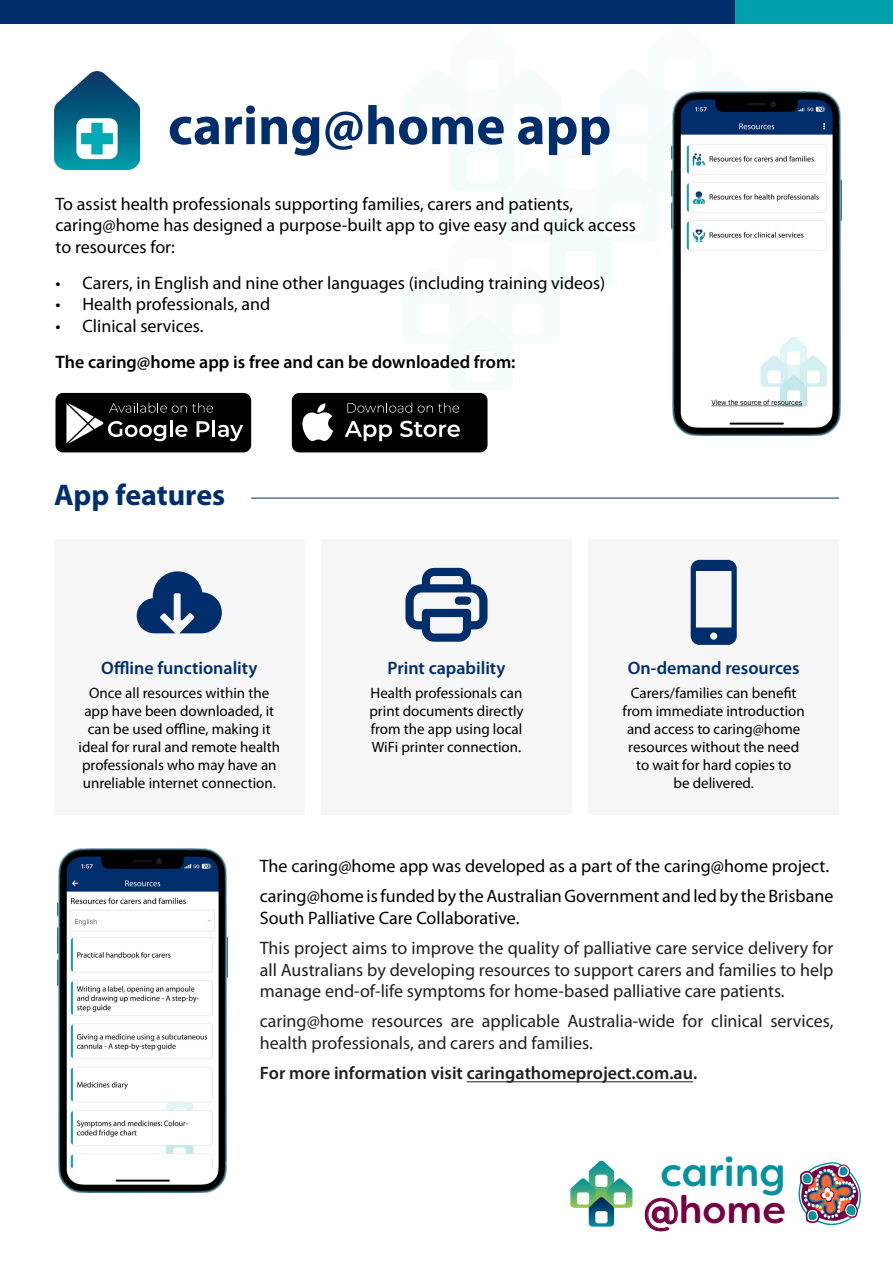
<style>
.page{position:relative;width:893px;height:1263px;background:#fff}
.page>*{position:absolute;margin:0;border:0;box-sizing:border-box;transform-origin:0 0}
.t1{font:700 55.05px "Myriad Pro";color:#002e6d}
.t2{font:500 40.5px "Filson Soft";color:#0392a0}
.t3{font:500 38.85px "Filson Soft";color:#750045}
.t4{font:500 34.05px "Filson Soft";color:#750045}
.t5{font:700 30px "Myriad Pro";color:#002e6d}
.t6{font:18px/21.6px "Myriad Pro";color:#000}
.t7{font:18px/21.6px "Myriad Pro";color:#221e1f;text-align:justify}
.t8{font:600 18px/35.8px "Myriad Pro";color:#000}
.t9{font:600 18px "Myriad Pro";color:#002e6d}
.t10{font:600 18px "Myriad Pro";color:#221e1f}
.t11{font:15px "Myriad Pro";color:#000}
.s1{font-weight:400}
</style>
<div class="page">
<div style="left:54px;top:539px;width:251px;height:276px;background:#f7f7f7"></div>
<div style="left:588px;top:539px;width:251px;height:276px;background:#f7f7f7"></div>
<hr style="left:251px;top:498px;width:588px;height:1px;background:#002e6d">
<div style="left:321px;top:539px;width:251px;height:276px;background:#f7f7f7"></div>
<svg style="left:570px;top:1161px;width:62px;height:65px"></svg>
<div style="left:595px;top:1211px;width:12px;height:12px;background:#fff;border-radius:2px"></div>
<svg style="left:798px;top:1162px;width:63px;height:63px"></svg>
<hr style="left:467px;top:1081px;width:226px;height:1px;background:#221e1f">
<svg style="left:449px;top:91px;width:309px;height:299px"></svg>
<div style="left:0;top:0;width:893px;height:24px;background:#002e6d"></div>
<div style="left:292px;top:393px;width:195px;height:59px;background:#000;border-radius:8px"></div>
<svg style="left:302px;top:403px;width:31px;height:38px"></svg>
<svg style="left:347px;top:403px;width:65px;height:10px"></svg>
<svg style="left:418px;top:403px;width:41px;height:10px"></svg>
<svg style="left:345px;top:421px;width:47px;height:20px"></svg>
<svg style="left:400px;top:421px;width:60px;height:16px"></svg>
<div style="left:55px;top:393px;width:196px;height:59px;background:#000;border-radius:8px"></div>
<svg style="left:66px;top:403px;width:177px;height:41px"></svg>
<img style="left:671px;top:92px;width:170px;height:344px">
<div style="left:736px;top:0;width:157px;height:24px;background:#00a0af"></div>
<img style="left:54px;top:71px;width:85px;height:99px">
<svg style="left:691px;top:560px;width:46px;height:85px"></svg>
<svg style="left:137px;top:571px;width:85px;height:62px"></svg>
<svg style="left:405px;top:568px;width:82px;height:74px"></svg>
<img style="left:57px;top:848px;width:170px;height:344px">
<h1 class="t1" style="left:168px;top:90px;width:445px">caring@home app</h1>
<p class="t6" style="left:56px;top:192px;width:582px">To assist health professionals supporting families, carers and patients, caring@home has designed a purpose-built app to give easy and quick access to resources for:</p>
<p class="t6" style="left:56px;top:271px;width:551px">• Carers, in English and nine other languages (including training videos)</p>
<p class="t6" style="left:56px;top:293px;width:216px">• Health professionals, and</p>
<p class="t8" style="left:56px;top:307px;width:461px"><span class="s1">• Clinical services.<br></span>The caring@home app is free and can be downloaded from:</p>
<h2 class="t5" style="left:54px;top:475px;width:173px">App features</h2>
<h3 class="t9" style="left:101px;top:657px;width:158px">Ofine functionality</h3>
<h3 class="t9" style="left:388px;top:657px;width:119px">Print capability</h3>
<h3 class="t9" style="left:628px;top:657px;width:174px">On-demand resources</h3>
<p class="t11" style="left:89px;top:684px;width:181px">Once all resources within the</p>
<p class="t11" style="left:371px;top:684px;width:153px">Health professionals can</p>
<p class="t11" style="left:631px;top:684px;width:167px">Carers/families can beneft</p>
<p class="t11" style="left:84px;top:702px;width:191px">app have been downloaded, it</p>
<p class="t11" style="left:369px;top:702px;width:156px">print documents directly</p>
<p class="t11" style="left:623px;top:702px;width:184px">from immediate introduction</p>
<p class="t11" style="left:88px;top:720px;width:184px">can be used ofine, making it</p>
<p class="t11" style="left:371px;top:720px;width:153px">from the app using local</p>
<p class="t11" style="left:627px;top:720px;width:175px">and access to caring@home</p>
<p class="t11" style="left:79px;top:738px;width:203px">ideal for rural and remote health</p>
<p class="t11" style="left:372px;top:738px;width:151px">WiFi printer connection.</p>
<p class="t11" style="left:628px;top:738px;width:173px">resources without the need</p>
<p class="t11" style="left:82px;top:756px;width:196px">professionals who may have an</p>
<p class="t11" style="left:636px;top:756px;width:157px">to wait for hard copies to</p>
<p class="t11" style="left:83px;top:774px;width:195px">unreliable internet connection.</p>
<p class="t11" style="left:673px;top:774px;width:82px">be delivered.</p>
<p class="t6" style="left:260px;top:855px;width:571px">The caring@home app was developed as a part of the caring@home project.</p>
<p class="t6" style="left:260px;top:885px;width:575px">caring@home is funded by the Australian Government and led by the Brisbane<br>South Palliative Care Collaborative.</p>
<p class="t7" style="left:260px;top:937px;width:575px">This project aims to improve the quality of palliative care service delivery for all Australians by developing resources to support carers and families to help manage end-of-life symptoms for home-based palliative care patients.</p>
<p class="t7" style="left:260px;top:1010px;width:575px">caring@home resources are applicable Australia-wide for clinical services, health professionals, and carers and families.</p>
<p class="t10" style="left:260px;top:1062px;width:439px">For more information visit caringathomeproject.com.au.</p>
<p class="t2" style="left:660px;top:1146px;width:127px">caring</p>
<p class="t3" style="left:679px;top:1184px;width:108px">home</p>
<p class="t4" style="left:644px;top:1189px;width:36px">@</p>
</div>
